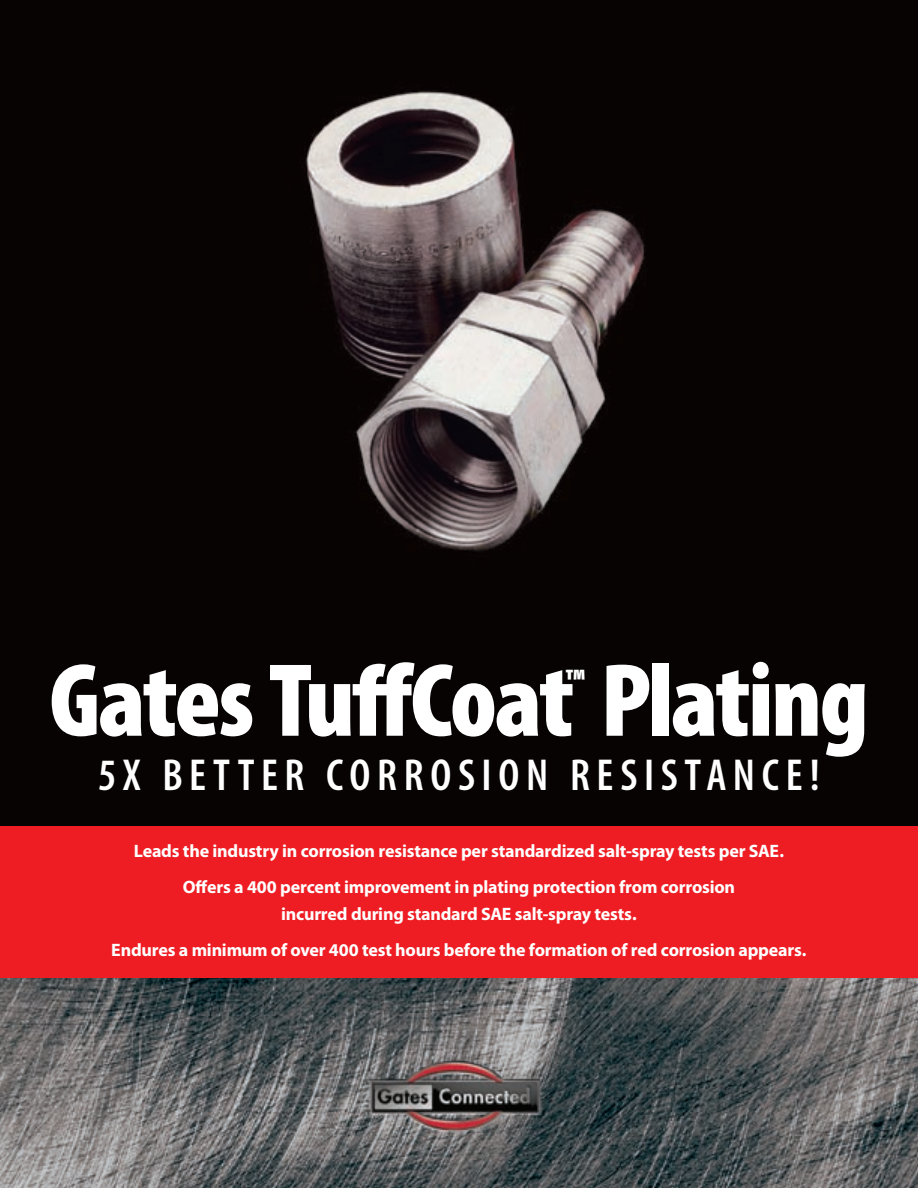
<style>
.page{position:relative;width:918px;height:1188px;background:#fff}
.page>*{position:absolute;margin:0;border:0;box-sizing:border-box;transform-origin:0 0}
.t1{font:900 condensed 105px "Myriad Pro";letter-spacing:-.025em;color:#fff}
.t2{font:600 condensed 45px "Myriad Pro";letter-spacing:.145em;color:#fff}
.t3{font:900 condensed 36px "Myriad Pro";color:#fff}
.t4{font:700 18px/36px "Myriad Pro";letter-spacing:-.01em;color:#fff;text-align:center}
</style>
<div class="page">
<img style="left:0;top:0;width:918px;height:826px">
<img style="left:0;top:978px;width:918px;height:210px">
<div style="left:0;top:826px;width:918px;height:152px;background:#ee1d23"></div>
<h1 class="t1" style="left:49px;top:642px;width:821px">Gates TuffCoat Plating</h1>
<h3 class="t3" style="left:565px;top:662px;width:21px">™</h3>
<h2 class="t2" style="left:98px;top:750px;width:723px">5X BETTER CORROSION RESISTANCE!</h2>
<p class="t4" style="left:134px;top:833px;width:652px">Leads the industry in corrosion resistance per standardized salt-spray tests per SAE.<br>Offers a 400 percent improvement in plating protection from corrosion</p>
<p class="t4" style="left:111px;top:896px;width:697px">incurred during standard SAE salt-spray tests.<br>Endures a minimum of over 400 test hours before the formation of red corrosion appears.</p>
</div>
